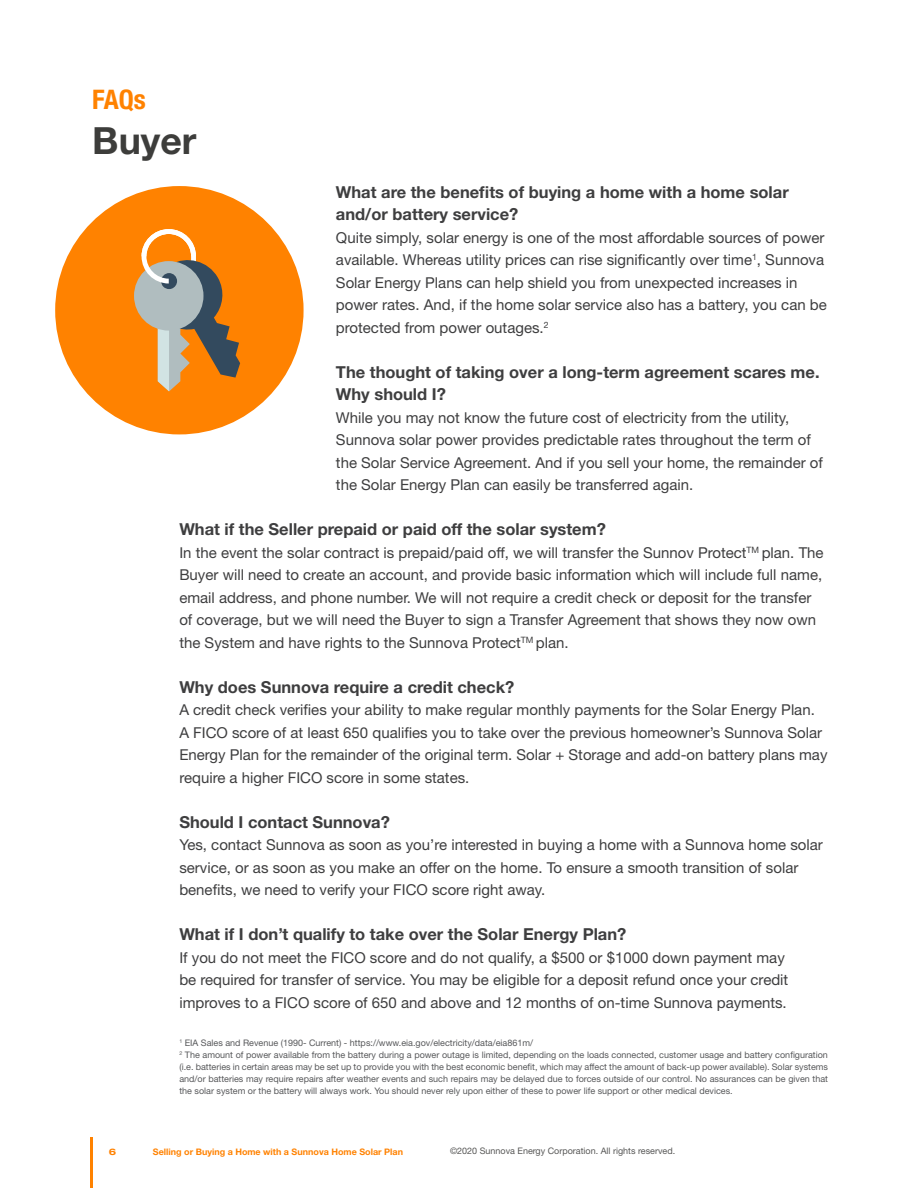
<style>
.page{position:relative;width:918px;height:1188px;background:#fff}
.page>*{position:absolute;margin:0;border:0;box-sizing:border-box;transform-origin:0 0}
.Title_Merriweather{font:700 37.5px "Helvetica Neue LT Std";color:#3d3d3b}
.Title_Merriweather-2{font:700 condensed 27px "Helvetica Neue LT Std";color:#ff8200}
.t1{font:700 16.5px/22.5px "Helvetica Neue LT Std";color:#3e3e3f}
.t2{font:15px/22.5px "Helvetica Neue LT Std";color:#3e3e3f}
.t3{font:9px/12px "Helvetica Neue LT Std";color:#57585a;text-align:justify}
.t4{font:9px "Helvetica Neue LT Std";color:#575756}
.t5{font:700 9px "Helvetica Neue LT Std";color:#ff8200}
.t6{font:700 expanded 9px "Helvetica Neue LT Std";color:#ff8200}
</style>
<div class="page">
<hr style="left:90px;top:1137px;width:3px;height:51px;background:#ff8200">
<div style="left:55px;top:186px;width:249px;height:248px;background:#ff8200;border-radius:50%"></div>
<div style="left:134px;top:261px;width:70px;height:70px;background:#b0bdbf;border-radius:50%"></div>
<svg style="left:142px;top:229px;width:98px;height:162px"></svg>
<p class="Title_Merriweather-2" style="left:92px;top:83px;width:55px">FAQs</p>
<p class="Title_Merriweather" style="left:92px;top:118px;width:106px">Buyer</p>
<p class="t1" style="left:336px;top:180px;width:454px">What are the benefits of buying a home with a home solar and/or battery service?</p>
<p class="t2" style="left:336px;top:226px;width:492px">Quite simply, solar energy is one of the most affordable sources of power available. Whereas utility prices can rise significantly over time<sup>1</sup>, Sunnova Solar Energy Plans can help shield you from unexpected increases in power rates. And, if the home solar service also has a battery, you can be protected from power outages.<sup>2</sup></p>
<p class="t1" style="left:336px;top:360px;width:485px">The thought of taking over a long-term agreement scares me.<br>Why should I?</p>
<p class="t2" style="left:336px;top:406px;width:489px">While you may not know the future cost of electricity from the utility, Sunnova solar power provides predictable rates throughout the term of the Solar Service Agreement. And if you sell your home, the remainder of the Solar Energy Plan can easily be transferred again.</p>
<p class="t1" style="left:179px;top:518px;width:428px">What if the Seller prepaid or paid off the solar system?</p>
<p class="t2" style="left:179px;top:541px;width:646px">In the event the solar contract is prepaid/paid off, we will transfer the Sunnov Protect<sup>TM</sup> plan. The Buyer will need to create an account, and provide basic information which will include full name, email address, and phone number. We will not require a credit check or deposit for the transfer of coverage, but we will need the Buyer to sign a Transfer Agreement that shows they now own the System and have rights to the Sunnova Protect<sup>TM</sup> plan.</p>
<p class="t1" style="left:179px;top:675px;width:336px">Why does Sunnova require a credit check?</p>
<p class="t2" style="left:179px;top:698px;width:650px">A credit check verifies your ability to make regular monthly payments for the Solar Energy Plan.<br>A FICO score of at least 650 qualifies you to take over the previous homeowner’s Sunnova Solar Energy Plan for the remainder of the original term. Solar + Storage and add-on battery plans may require a higher FICO score in some states.</p>
<p class="t1" style="left:179px;top:810px;width:212px">Should I contact Sunnova?</p>
<p class="t2" style="left:179px;top:833px;width:645px">Yes, contact Sunnova as soon as you’re interested in buying a home with a Sunnova home solar service, or as soon as you make an offer on the home. To ensure a smooth transition of solar benefits, we need to verify your FICO score right away.</p>
<p class="t1" style="left:179px;top:923px;width:449px">What if I don’t qualify to take over the Solar Energy Plan?</p>
<p class="t2" style="left:179px;top:946px;width:610px">If you do not meet the FICO score and do not qualify, a $500 or $1000 down payment may be required for transfer of service. You may be eligible for a deposit refund once your credit improves to a FICO score of 650 and above and 12 months of on-time Sunnova payments.</p>
<p class="t3" style="left:179px;top:1036px;width:355px"><sup>1</sup> EIA Sales and Revenue (1990- Current) - https://www.eia.gov/electricity/data/eia861m/</p>
<p class="t3" style="left:179px;top:1048px;width:650px"><sup>2</sup> The amount of power available from the battery during a power outage is limited, depending on the loads connected, customer usage and battery configuration (i.e. batteries in certain areas may be set up to provide you with the best economic benefit, which may affect the amount of back-up power available). Solar systems and/or batteries may require repairs after weather events and such repairs may be delayed due to forces outside of our control. No assurances can be given that the solar system or the battery will always work. You should never rely upon either of these to power life support or other medical devices.</p>
<p class="t6" style="left:109px;top:1146px;width:9px">6</p>
<p class="t5" style="left:153px;top:1146px;width:252px">Selling or Buying a Home with a Sunnova Home Solar Plan</p>
<p class="t4" style="left:450px;top:1146px;width:227px">©2020 Sunnova Energy Corporation. All rights reserved.</p>
</div>
